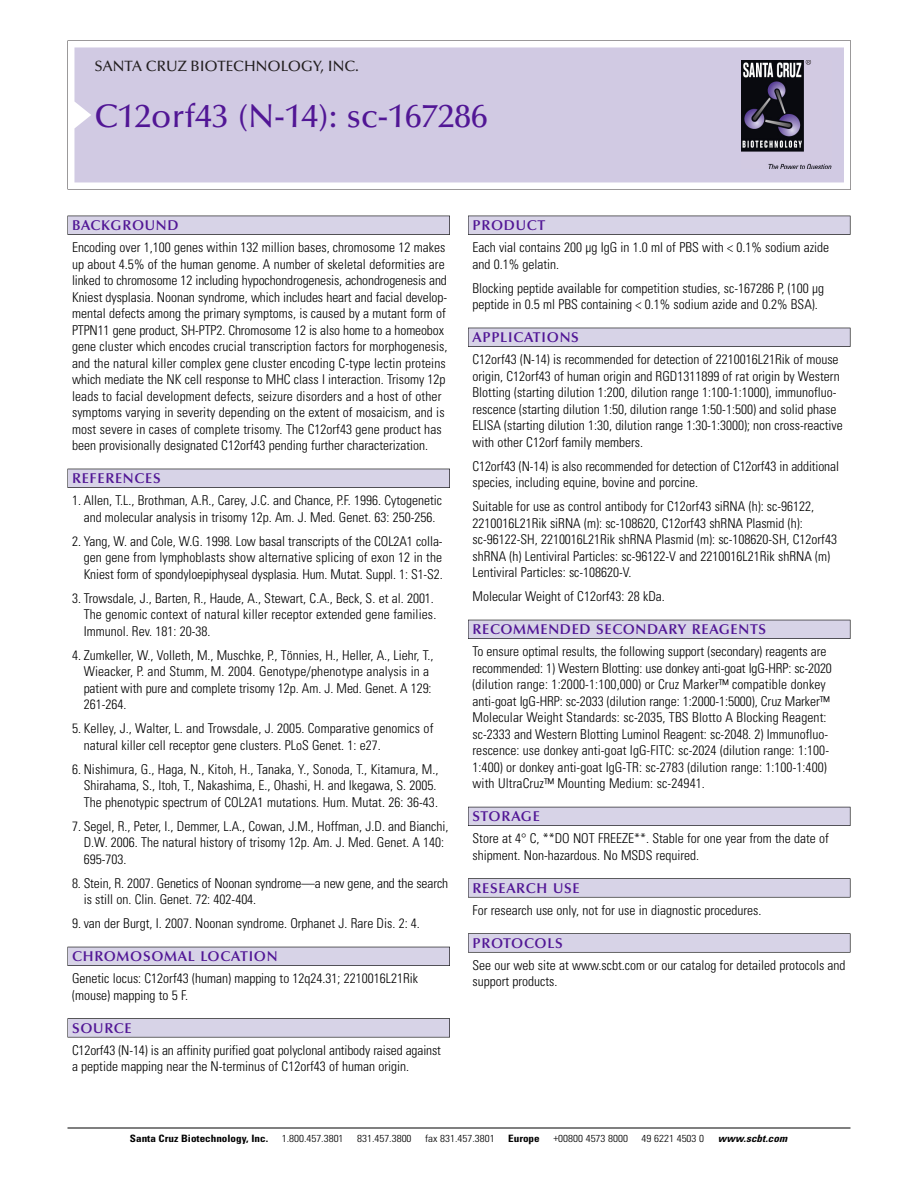
<style>
.page{position:relative;width:918px;height:1188px;background:#fff}
.page>*{position:absolute;margin:0;border:0;box-sizing:border-box;transform-origin:0 0}
.t1{font:500 33px "Optima";color:#511695}
.t2{font:500 15px "Optima";color:#231f20}
.t3{font:600 14.25px "Optima";letter-spacing:.05em;color:#511695}
.t4{font:300 condensed 13.5px/16.5px "Univers";color:#000}
.t5{font:300 condensed 10.2px "Univers";color:#000;scale:1.1 1}
.t6{font:700 condensed 10.2px "Univers";color:#000;scale:1.1 1}
.t7{font:italic 700 condensed 10.2px "Univers";letter-spacing:.005em;color:#000;scale:1.1 1}
</style>
<div class="page">
<svg style="left:68px;top:40px;width:783px;height:149px"></svg>
<div style="left:74px;top:47px;width:770px;height:135px;background:#d1cae3"></div>
<img style="left:741px;top:60px;width:90px;height:108px">
<div style="left:68px;top:216px;width:382px;height:19px;background:#525155"></div>
<div style="left:68px;top:216px;width:381px;height:18px;background:#d7d3e7"></div>
<div style="left:68px;top:469px;width:382px;height:19px;background:#515055"></div>
<div style="left:68px;top:469px;width:381px;height:18px;background:#d7d3e7"></div>
<div style="left:68px;top:947px;width:382px;height:19px;background:#525158"></div>
<div style="left:68px;top:947px;width:381px;height:18px;background:#d7d3e7"></div>
<div style="left:68px;top:1018px;width:382px;height:19px;background:#575759"></div>
<div style="left:68px;top:1019px;width:381px;height:18px;background:#d7d3e7"></div>
<div style="left:468px;top:216px;width:382px;height:19px;background:#525155"></div>
<div style="left:468px;top:216px;width:382px;height:18px;background:#d7d3e7"></div>
<div style="left:468px;top:328px;width:382px;height:19px;background:#515055"></div>
<div style="left:468px;top:328px;width:382px;height:18px;background:#d7d3e7"></div>
<div style="left:468px;top:620px;width:382px;height:19px;background:#525158"></div>
<div style="left:468px;top:620px;width:382px;height:18px;background:#d7d3e7"></div>
<div style="left:468px;top:807px;width:382px;height:19px;background:#54535a"></div>
<div style="left:468px;top:807px;width:382px;height:18px;background:#d7d3e7"></div>
<svg style="left:468px;top:878px;width:382px;height:20px"></svg>
<div style="left:468px;top:879px;width:382px;height:18px;background:#d7d3e7"></div>
<div style="left:468px;top:933px;width:382px;height:20px;background:#666667"></div>
<div style="left:468px;top:934px;width:382px;height:18px;background:#d7d3e7"></div>
<hr style="left:68px;top:1128px;width:782px;height:1px;background:#000">
<p class="t2" style="left:94px;top:61px;width:266px">SANTA CRUZ BIOTECHNOLOGY, INC.</p>
<h1 class="t1" style="left:94px;top:103px;width:395px">C12orf43 (N-14): sc-167286</h1>
<p class="t3" style="left:72px;top:219px;width:108px">BACKGROUND</p>
<p class="t4" style="left:72px;top:240px;width:377px">Encoding over 1,100 genes within 132 million bases, chromosome 12 makes up about 4.5% of the human genome. A number of skeletal deformities are linked to chromosome 12 including hypochondrogenesis, achondrogenesis and Kniest dysplasia. Noonan syndrome, which includes heart and facial develop&shy;mental defects among the primary symptoms, is caused by a mutant form of PTPN11 gene product, SH-PTP2. Chromosome 12 is also home to a homeobox gene cluster which encodes crucial transcription factors for morphogenesis, and the natural killer complex gene cluster encoding C-type lectin proteins which mediate the NK cell response to MHC class I interaction. Trisomy 12p leads to facial development defects, seizure disorders and a host of other symptoms varying in severity depending on the extent of mosaicism, and is most severe in cases of complete trisomy. The C12orf43 gene product has been provisionally designated C12orf43 pending further characterization.</p>
<p class="t3" style="left:72px;top:473px;width:90px">REFERENCES</p>
<p class="t4" style="left:72px;top:493px;width:372px;text-align:center">1. Allen, T.L., Brothman, A.R., Carey, J.C. and Chance, P.F. 1996. Cytogenetic and molecular analysis in trisomy 12p. Am. J. Med. Genet. 63: 250-256.</p>
<p class="t4" style="left:84px;top:534px;width:361px;text-align:justify;text-indent:-12px">2. Yang, W. and Cole, W.G. 1998. Low basal transcripts of the COL2A1 colla&shy;gen gene from lymphoblasts show alternative splicing of exon 12 in the Kniest form of spondyloepiphyseal dysplasia. Hum. Mutat. Suppl. 1: S1-S2.</p>
<p class="t4" style="left:84px;top:591px;width:354px;text-indent:-12px">3. Trowsdale, J., Barten, R., Haude, A., Stewart, C.A., Beck, S. et al. 2001.<br>The genomic context of natural killer receptor extended gene families.<br>Immunol. Rev. 181: 20-38.</p>
<p class="t4" style="left:84px;top:648px;width:351px;text-indent:-12px">4. Zumkeller, W., Volleth, M., Muschke, P., Tönnies, H., Heller, A., Liehr, T., Wieacker, P. and Stumm, M. 2004. Genotype/phenotype analysis in a patient with pure and complete trisomy 12p. Am. J. Med. Genet. A 129:<br>261-264.</p>
<p class="t4" style="left:84px;top:721px;width:351px;text-indent:-12px">5. Kelley, J., Walter, L. and Trowsdale, J. 2005. Comparative genomics of natural killer cell receptor gene clusters. PLoS Genet. 1: e27.</p>
<p class="t4" style="left:84px;top:762px;width:356px;text-indent:-12px">6. Nishimura, G., Haga, N., Kitoh, H., Tanaka, Y., Sonoda, T., Kitamura, M.,<br>Shirahama, S., Itoh, T., Nakashima, E., Ohashi, H. and Ikegawa, S. 2005.<br>The phenotypic spectrum of COL2A1 mutations. Hum. Mutat. 26: 36-43.</p>
<p class="t4" style="left:84px;top:819px;width:366px;text-indent:-12px">7. Segel, R., Peter, I., Demmer, L.A., Cowan, J.M., Hoffman, J.D. and Bianchi,<br>D.W. 2006. The natural history of trisomy 12p. Am. J. Med. Genet. A 140:<br>695-703.</p>
<p class="t4" style="left:84px;top:876px;width:366px;text-indent:-12px">8. Stein, R. 2007. Genetics of Noonan syndrome—a new gene, and the search is still on. Clin. Genet. 72: 402-404.</p>
<p class="t4" style="left:72px;top:916px;width:349px">9. van der Burgt, I. 2007. Noonan syndrome. Orphanet J. Rare Dis. 2: 4.</p>
<p class="t3" style="left:72px;top:951px;width:207px">CHROMOSOMAL LOCATION</p>
<p class="t4" style="left:72px;top:971px;width:348px">Genetic locus: C12orf43 (human) mapping to 12q24.31; 2210016L21Rik (mouse) mapping to 5 F.</p>
<p class="t3" style="left:72px;top:1022px;width:61px">SOURCE</p>
<p class="t4" style="left:72px;top:1043px;width:371px">C12orf43 (N-14) is an affinity purified goat polyclonal antibody raised against a peptide mapping near the N-terminus of C12orf43 of human origin.</p>
<p class="t3" style="left:473px;top:219px;width:74px">PRODUCT</p>
<p class="t4" style="left:473px;top:240px;width:358px">Each vial contains 200 µg IgG in 1.0 ml of PBS with &lt; 0.1% sodium azide and 0.1% gelatin.</p>
<p class="t4" style="left:473px;top:281px;width:353px">Blocking peptide available for competition studies, sc-167286 P, (100 µg peptide in 0.5 ml PBS containing &lt; 0.1% sodium azide and 0.2% BSA).</p>
<p class="t3" style="left:473px;top:332px;width:108px">APPLICATIONS</p>
<p class="t4" style="left:473px;top:352px;width:372px">C12orf43 (N-14) is recommended for detection of 2210016L21Rik of mouse origin, C12orf43 of human origin and RGD1311899 of rat origin by Western Blotting (starting dilution 1:200, dilution range 1:100-1:1000), immunofluo&shy;rescence (starting dilution 1:50, dilution range 1:50-1:500) and solid phase ELISA (starting dilution 1:30, dilution range 1:30-1:3000); non cross-reactive with other C12orf family members.</p>
<p class="t4" style="left:473px;top:459px;width:368px">C12orf43 (N-14) is also recommended for detection of C12orf43 in additional species, including equine, bovine and porcine.</p>
<p class="t4" style="left:473px;top:499px;width:366px">Suitable for use as control antibody for C12orf43 siRNA (h): sc-96122, 2210016L21Rik siRNA (m): sc-108620, C12orf43 shRNA Plasmid (h): sc-96122-SH, 2210016L21Rik shRNA Plasmid (m): sc-108620-SH, C12orf43 shRNA (h) Lentiviral Particles: sc-96122-V and 2210016L21Rik shRNA (m)<br>Lentiviral Particles: sc-108620-V.</p>
<p class="t4" style="left:473px;top:589px;width:194px">Molecular Weight of C12orf43: 28 kDa.</p>
<p class="t3" style="left:473px;top:624px;width:295px">RECOMMENDED SECONDARY REAGENTS</p>
<p class="t4" style="left:473px;top:644px;width:361px">To ensure optimal results, the following support (secondary) reagents are recommended: 1) Western Blotting: use donkey anti-goat IgG-HRP: sc-2020 (dilution range: 1:2000-1:100,000) or Cruz Marker™ compatible donkey anti-goat IgG-HRP: sc-2033 (dilution range: 1:2000-1:5000), Cruz Marker™ Molecular Weight Standards: sc-2035, TBS Blotto A Blocking Reagent: sc-2333 and Western Blotting Luminol Reagent: sc-2048. 2) Immunofluo&shy;rescence: use donkey anti-goat IgG-FITC: sc-2024 (dilution range: 1:100- 1:400) or donkey anti-goat IgG-TR: sc-2783 (dilution range: 1:100-1:400) with UltraCruz™ Mounting Medium: sc-24941.</p>
<p class="t3" style="left:473px;top:811px;width:69px">STORAGE</p>
<p class="t4" style="left:473px;top:831px;width:358px">Store at 4° C, **DO NOT FREEZE**. Stable for one year from the date of shipment. Non-hazardous. No MSDS required.</p>
<p class="t3" style="left:473px;top:882px;width:109px">RESEARCH USE</p>
<p class="t4" style="left:473px;top:903px;width:290px">For research use only, not for use in diagnostic procedures.</p>
<p class="t3" style="left:473px;top:937px;width:92px">PROTOCOLS</p>
<p class="t4" style="left:473px;top:958px;width:375px">See our web site at www.scbt.com or our catalog for detailed protocols and support products.</p>
<p class="t6" style="left:130px;top:1135px;width:127px">Santa Cruz Biotechnology, Inc.</p>
<p class="t5" style="left:282px;top:1135px;width:58px">1.800.457.3801</p>
<p class="t5" style="left:357px;top:1135px;width:51px">831.457.3800</p>
<p class="t5" style="left:425px;top:1135px;width:65px">fax 831.457.3801</p>
<p class="t6" style="left:508px;top:1135px;width:30px">Europe</p>
<p class="t5" style="left:553px;top:1135px;width:69px">+00800 4573 8000</p>
<p class="t5" style="left:642px;top:1135px;width:58px">49 6221 4503 0</p>
<p class="t7" style="left:718px;top:1135px;width:64px">www.scbt.com</p>
</div>
